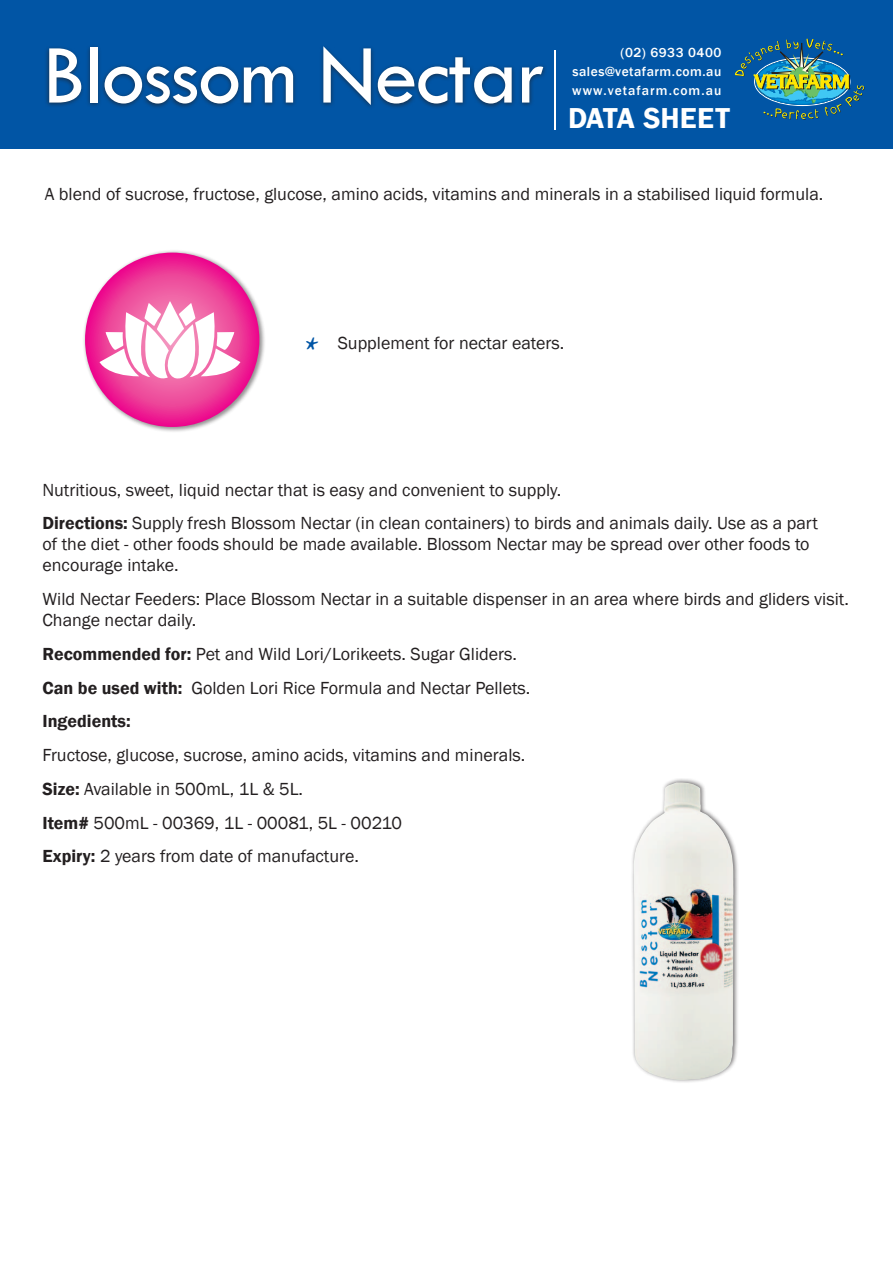
<style>
.page{position:relative;width:893px;height:1263px;background:#fff}
.page>*{position:absolute;margin:0;border:0;box-sizing:border-box;transform-origin:0 0}
.t1{font:87px "Tw Cen";letter-spacing:-.02em;color:#fff}
.t2{font:600 29.7px "Franklin Gothic";color:#fff}
.t3{font:18px/21px "Franklin Gothic";color:#231f20}
.t4{font:600 18px "Franklin Gothic";color:#231f20}
.t5{font:500 13.5px "Franklin Gothic";letter-spacing:.04em;color:#fff}
.t6{font:500 13.5px "Franklin Gothic";letter-spacing:.08em;color:#fff}
.s1{font-weight:600}
</style>
<div class="page">
<div style="left:0;top:0;width:893px;height:148px;background:#0155a5"></div>
<img style="left:735px;top:39px;width:130px;height:81px">
<hr style="left:554px;top:50px;width:2px;height:80px;background:#fff">
<div style="left:82px;top:250px;width:184px;height:183px;background:#231f20;opacity:.49"></div>
<svg style="left:85px;top:253px;width:174px;height:174px;background:#ed2f95"></svg>
<svg style="left:100px;top:301px;width:140px;height:79px"></svg>
<div style="left:45px;top:44px;width:502px;height:66px;background:#231f20;opacity:.65"></div>
<div style="left:631px;top:778px;width:108px;height:305px;background:#231f20;opacity:.65"></div>
<img style="left:632px;top:782px;width:103px;height:298px">
<p class="t1" style="left:43px;top:23px;width:504px">Blossom Nectar</p>
<p class="t5" style="left:621px;top:44px;width:102px">(02) 6933 0400</p>
<p class="t5" style="left:572px;top:63px;width:150px">sales@vetafarm.com.au</p>
<p class="t6" style="left:572px;top:82px;width:151px">www.vetafarm.com.au</p>
<p class="t2" style="left:568px;top:100px;width:163px">DATA SHEET</p>
<p class="t3" style="left:45px;top:184px;width:780px">A blend of sucrose, fructose, glucose, amino acids, vitamins and minerals in a stabilised liquid formula.</p>
<p class="t3" style="left:305px;top:333px;width:261px"><sub>*</sub> Supplement for nectar eaters.</p>
<p class="t3" style="left:43px;top:479px;width:520px">Nutritious, sweet, liquid nectar that is easy and convenient to supply.</p>
<p class="t3" style="left:43px;top:513px;width:777px"><span class="s1">Directions:</span> Supply fresh Blossom Nectar (in clean containers) to birds and animals daily. Use as a part of the diet - other foods should be made available. Blossom Nectar may be spread over other foods to encourage intake.</p>
<p class="t3" style="left:43px;top:589px;width:808px">Wild Nectar Feeders: Place Blossom Nectar in a suitable dispenser in an area where birds and gliders visit.<br>Change nectar daily.</p>
<p class="t3" style="left:43px;top:644px;width:476px"><span class="s1">Recommended for:</span> Pet and Wild Lori/Lorikeets. Sugar Gliders.</p>
<p class="t3" style="left:43px;top:677px;width:489px"><span class="s1">Can be used with:</span> Golden Lori Rice Formula and Nectar Pellets.</p>
<p class="t4" style="left:43px;top:710px;width:90px">Ingedients:</p>
<p class="t3" style="left:43px;top:745px;width:484px">Fructose, glucose, sucrose, amino acids, vitamins and minerals.</p>
<p class="t3" style="left:43px;top:779px;width:262px"><span class="s1">Size:</span> Available in 500mL, 1L &amp; 5L.</p>
<p class="t3" style="left:43px;top:812px;width:361px"><span class="s1">Item#</span> 500mL - 00369, 1L - 00081, 5L - 00210</p>
<p class="t3" style="left:43px;top:846px;width:318px"><span class="s1">Expiry:</span> 2 years from date of manufacture.</p>
</div>
